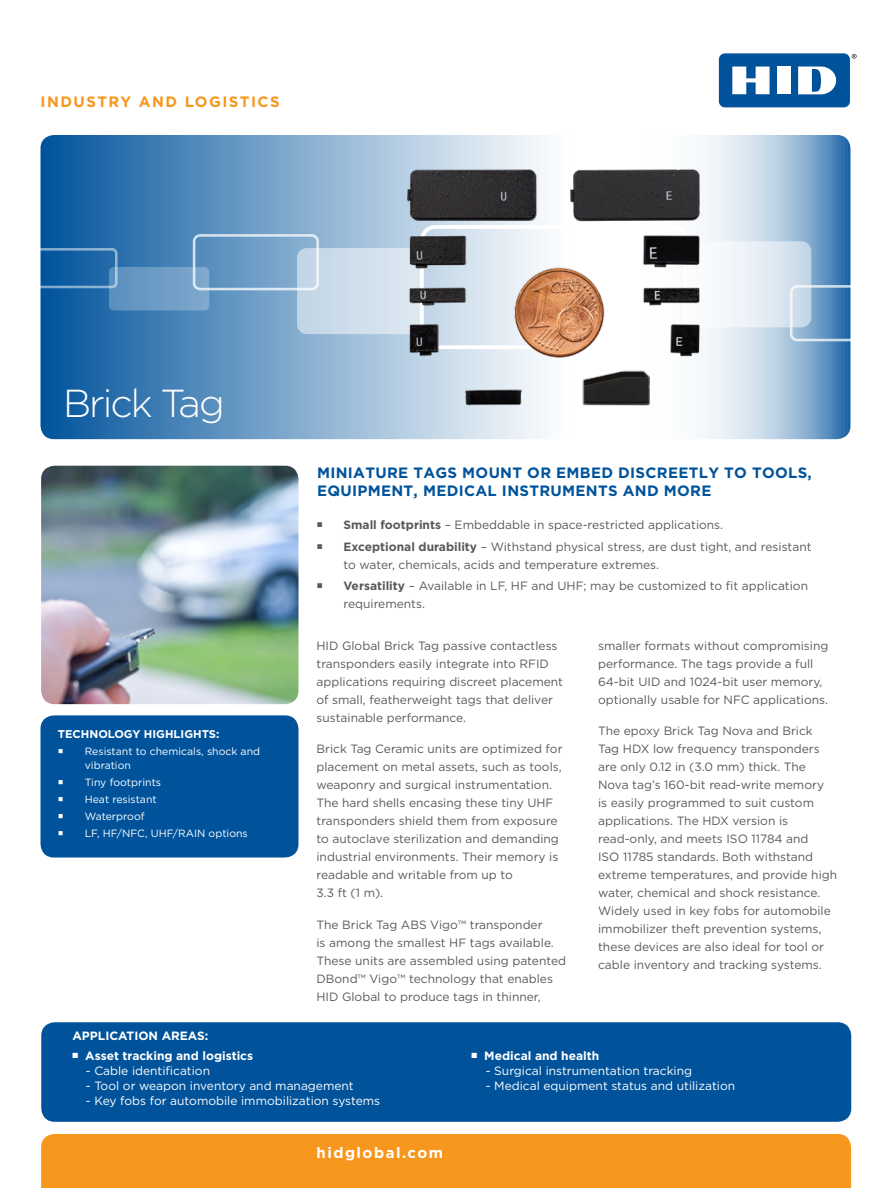
<style>
.page{position:relative;width:891px;height:1188px;background:#fff}
.page>*{position:absolute;margin:0;border:0;box-sizing:border-box;transform-origin:0 0}
.t1{font:300 39px "Gotham";letter-spacing:-.05em;color:#fff}
.t2{font:700 15px/18px "Gotham";letter-spacing:.02em;color:#00539b}
.t3{font:700 15px "Gotham";letter-spacing:.1em;color:#f8971d}
.t4{font:700 15px "Gotham";letter-spacing:.1em;color:#fff}
.t5{font:12px/18px "Gotham";color:#58595b}
.t6{font:12px "Gotham";color:#fff}
.t7{font:700 12px "Gotham";color:#fff}
.t8{font:700 11.25px "Gotham";color:#fff}
.t9{font:10.5px/13.5px "Gotham";color:#fff}
.s1{font-weight:700}
</style>
<div class="page">
<svg style="left:40px;top:135px;width:810px;height:304px"></svg>
<div style="left:193px;top:234px;width:126px;height:56px;border:3px solid #fff;border-radius:6px"></div>
<svg style="left:109px;top:267px;width:100px;height:43px;fill:#6d9dc5"></svg>
<div style="left:28px;top:248px;width:90px;height:40px;border:3px solid #fff;border-radius:4px"></div>
<svg style="left:297px;top:248px;width:95px;height:86px"></svg>
<svg style="left:718px;top:241px;width:132px;height:100px"></svg>
<div style="left:41px;top:1134px;width:810px;height:54px;background:#f8971d"></div>
<svg style="left:852px;top:54px;width:5px;height:5px"></svg>
<div style="left:719px;top:53px;width:131px;height:54px;background:#00539b;border-radius:6px"></div>
<div style="left:777px;top:67px;width:14px;height:27px;background:#fff"></div>
<svg style="left:732px;top:67px;width:38px;height:27px"></svg>
<svg style="left:798px;top:67px;width:38px;height:27px"></svg>
<img style="left:41px;top:466px;width:257px;height:238px">
<div style="left:40px;top:715px;width:258px;height:143px;background:#00539b;border-radius:14px"></div>
<div style="left:41px;top:1022px;width:810px;height:100px;background:#00539b;border-radius:13px"></div>
<img style="left:392px;top:160px;width:326px;height:257px">
<p class="t3" style="left:40px;top:92px;width:241px">INDUSTRY AND LOGISTICS</p>
<p class="t1" style="left:63px;top:378px;width:163px">Brick Tag</p>
<p class="t8" style="left:58px;top:727px;width:163px">TECHNOLOGY HIGHLIGHTS:</p>
<p class="t9" style="left:85px;top:745px;width:177px">Resistant to chemicals, shock and vibration</p>
<p class="t9" style="left:85px;top:775px;width:78px">Tiny footprints</p>
<p class="t9" style="left:85px;top:792px;width:73px">Heat resistant</p>
<p class="t9" style="left:85px;top:809px;width:61px">Waterproof</p>
<p class="t9" style="left:85px;top:826px;width:165px">LF, HF/NFC, UHF/RAIN options</p>
<p class="t2" style="left:317px;top:463px;width:496px">MINIATURE TAGS MOUNT OR EMBED DISCREETLY TO TOOLS,<br>EQUIPMENT, MEDICAL INSTRUMENTS AND MORE</p>
<p class="t5" style="left:344px;top:516px;width:381px"><span class="s1">Small footprints</span> – Embeddable in space-restricted applications.</p>
<p class="t5" style="left:344px;top:537px;width:470px"><span class="s1">Exceptional durability</span> – Withstand physical stress, are dust tight, and resistant to water, chemicals, acids and temperature extremes.</p>
<p class="t5" style="left:344px;top:577px;width:466px"><span class="s1">Versatility</span> – Available in LF, HF and UHF; may be customized to fit application requirements.</p>
<p class="t5" style="left:316px;top:636px;width:248px">HID Global Brick Tag passive contactless transponders easily integrate into RFID applications requiring discreet placement of small, featherweight tags that deliver sustainable performance.</p>
<p class="t5" style="left:316px;top:740px;width:248px">Brick Tag Ceramic units are optimized for placement on metal assets, such as tools, weaponry and surgical instrumentation.<br>The hard shells encasing these tiny UHF transponders shield them from exposure to autoclave sterilization and demanding industrial environments. Their memory is readable and writable from up to<br>3.3 ft (1 m).</p>
<p class="t5" style="left:316px;top:915px;width:251px">The Brick Tag ABS Vigo™ transponder<br>is among the smallest HF tags available.<br>These units are assembled using patented DBond™ Vigo™ technology that enables HID Global to produce tags in thinner,</p>
<p class="t5" style="left:598px;top:636px;width:232px">smaller formats without compromising performance. The tags provide a full 64-bit UID and 1024-bit user memory, optionally usable for NFC applications.</p>
<p class="t5" style="left:598px;top:722px;width:241px">The epoxy Brick Tag Nova and Brick<br>Tag HDX low frequency transponders are only 0.12 in (3.0 mm) thick. The Nova tag’s 160-bit read-write memory<br>is easily programmed to suit custom applications. The HDX version is read-only, and meets ISO 11784 and<br>ISO 11785 standards. Both withstand extreme temperatures, and provide high water, chemical and shock resistance.<br>Widely used in key fobs for automobile immobilizer theft prevention systems, these devices are also ideal for tool or cable inventory and tracking systems.</p>
<p class="t7" style="left:72px;top:1028px;width:138px">APPLICATION AREAS:</p>
<p class="t7" style="left:72px;top:1048px;width:182px">■ Asset tracking and logistics</p>
<p class="t6" style="left:86px;top:1063px;width:126px">- Cable identification</p>
<p class="t6" style="left:86px;top:1078px;width:269px">- Tool or weapon inventory and management</p>
<p class="t6" style="left:86px;top:1093px;width:296px">- Key fobs for automobile immobilization systems</p>
<p class="t4" style="left:316px;top:1142px;width:128px">hidglobal.com</p>
<p class="t7" style="left:471px;top:1048px;width:129px">■ Medical and health</p>
<p class="t6" style="left:486px;top:1063px;width:208px">- Surgical instrumentation tracking</p>
<p class="t6" style="left:486px;top:1078px;width:251px">- Medical equipment status and utilization</p>
</div>
